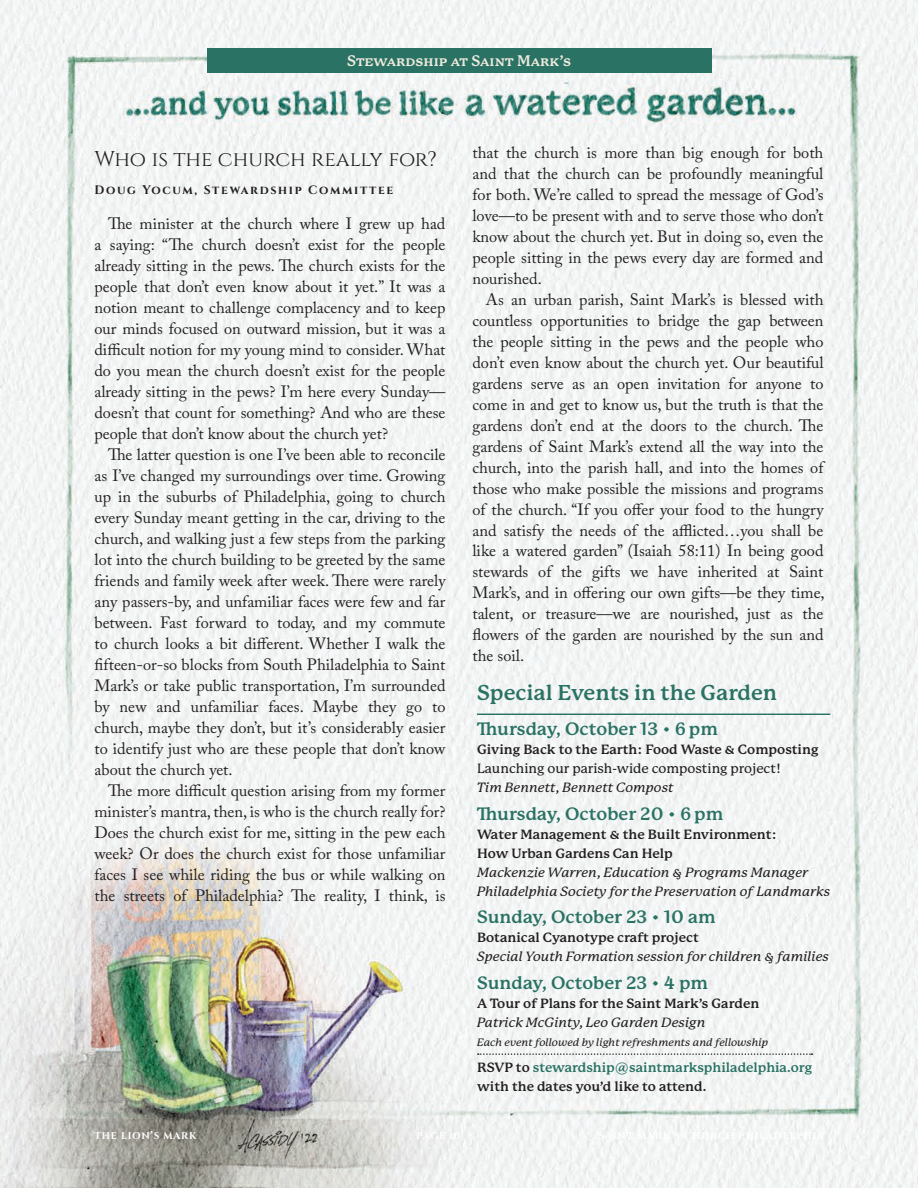
<style>
.page{position:relative;width:918px;height:1188px;background:#fff}
.page>*{position:absolute;margin:0;border:0;box-sizing:border-box;transform-origin:0 0}
.t1{font:21px "Cinzel";color:#231f20}
.t2{font:700 21px "P22 Mackinac Pro";letter-spacing:-.005em;color:#2a7264}
.t3{font:700 17.55px "P22 Mackinac Pro";color:#2a7264}
.t4{font:16.35px/21px "Adobe Caslon Pro";color:#231f20;text-align:justify}
.t5{font:700 15px "P22 Mackinac Pro";color:#efebde}
.t6{font:italic 500 13.2px/18.9px "P22 Mackinac Pro";color:#231f20}
.t7{font:700 13.2px/18.9px "P22 Mackinac Pro";color:#231f20}
.t8{font:700 13.2px/18.9px "P22 Mackinac Pro";color:#2a7264}
.t9{font:500 13.2px "P Mackinac Pro";color:#231f20}
.t10{font:12px "Cinzel";letter-spacing:.14em;color:#231f20}
.t11{font:italic 500 10.5px "P22 Mackinac Pro";color:#231f20}
.t12{font:9.75px "Cinzel";letter-spacing:.075em;color:#fff}
.s1{color:#231f20}
</style>
<div class="page">
<img style="left:0;top:0;width:918px;height:1188px">
<hr style="left:477px;top:714px;width:353px;height:1px;background:#2a7264">
<svg style="left:478px;top:1053px;width:334px;height:2px"></svg>
<div style="left:207px;top:49px;width:504px;height:24px;background:#2a7264"></div>
<p class="t5" style="left:347px;top:52px;width:225px">Stewardship at Saint Mark’s</p>
<p class="t1" style="left:94px;top:146px;width:344px">Who is the church really for?</p>
<p class="t10" style="left:94px;top:182px;width:300px">Doug Yocum, Stewardship Committee</p>
<p class="t4" style="left:94px;top:213px;width:353px;text-indent:14px">The minister at the church where I grew up had a saying: “The church doesn’t exist for the people already sitting in the pews. The church exists for the people that don’t even know about it yet.” It was a notion meant to challenge complacency and to keep our minds focused on outward mission, but it was a difficult notion for my young mind to consider. What do you mean the church doesn’t exist for the people already sitting in the pews? I’m here every Sunday— doesn’t that count for something? And who are these people that don’t know about the church yet?</p>
<p class="t4" style="left:94px;top:443px;width:353px;text-indent:14px">The latter question is one I’ve been able to reconcile as I’ve changed my surroundings over time. Growing up in the suburbs of Philadelphia, going to church every Sunday meant getting in the car, driving to the church, and walking just a few steps from the parking lot into the church building to be greeted by the same friends and family week after week. There were rarely any passers-by, and unfamiliar faces were few and far between. Fast forward to today, and my commute to church looks a bit different. Whether I walk the fifteen-or-so blocks from South Philadelphia to Saint Mark’s or take public transportation, I’m surrounded by new and unfamiliar faces. Maybe they go to church, maybe they don’t, but it’s considerably easier to identify just who are these people that don’t know about the church yet.</p>
<p class="t4" style="left:94px;top:779px;width:353px;text-indent:14px">The more difficult question arising from my former minister’s mantra, then, is who is the church really for?<br>Does the church exist for me, sitting in the pew each week? Or does the church exist for those unfamiliar faces I see while riding the bus or while walking on the streets of Philadelphia? The reality, I think, is</p>
<p class="t12" style="left:94px;top:1130px;width:104px">THE LION’S MARK</p>
<p class="t4" style="left:472px;top:141px;width:353px">that the church is more than big enough for both and that the church can be profoundly meaningful for both. We’re called to spread the message of God’s love—to be present with and to serve those who don’t know about the church yet. But in doing so, even the people sitting in the pews every day are formed and nourished.</p>
<p class="t4" style="left:472px;top:288px;width:354px;text-indent:14px">As an urban parish, Saint Mark’s is blessed with countless opportunities to bridge the gap between the people sitting in the pews and the people who don’t even know about the church yet. Our beautiful gardens serve as an open invitation for anyone to come in and get to know us, but the truth is that the gardens don’t end at the doors to the church. The gardens of Saint Mark’s extend all the way into the church, into the parish hall, and into the homes of those who make possible the missions and programs of the church. “If you offer your food to the hungry and satisfy the needs of the afflicted…you shall be like a watered garden” (Isaiah 58:11) In being good stewards of the gifts we have inherited at Saint Mark’s, and in offering our own gifts—be they time, talent, or treasure—we are nourished, just as the flowers of the garden are nourished by the sun and the soil.</p>
<p class="t2" style="left:477px;top:681px;width:302px">Special Events in the Garden</p>
<p class="t3" style="left:477px;top:719px;width:242px">Thursday, October 13 • 6 pm</p>
<p class="t7" style="left:477px;top:740px;width:343px">Giving Back to the Earth: Food Waste &amp; Composting</p>
<p class="t9" style="left:477px;top:761px;width:305px">Launching our parish-wide composting project!</p>
<p class="t6" style="left:477px;top:778px;width:198px">Tim Bennett, Bennett Compost</p>
<p class="t3" style="left:477px;top:804px;width:248px">Thursday, October 20 • 6 pm</p>
<p class="t7" style="left:477px;top:825px;width:301px">Water Management &amp; the Built Environment:<br>How Urban Gardens Can Help</p>
<p class="t6" style="left:477px;top:863px;width:355px">Mackenzie Warren, Education &amp; Programs Manager<br>Philadelphia Society for the Preservation of Landmarks</p>
<p class="t3" style="left:477px;top:907px;width:240px">Sunday, October 23 • 10 am</p>
<p class="t7" style="left:477px;top:928px;width:223px">Botanical Cyanotype craft project</p>
<p class="t6" style="left:477px;top:947px;width:354px">Special Youth Formation session for children &amp; families</p>
<p class="t3" style="left:477px;top:973px;width:233px">Sunday, October 23 • 4 pm</p>
<p class="t7" style="left:477px;top:994px;width:284px">A Tour of Plans for the Saint Mark’s Garden</p>
<p class="t6" style="left:477px;top:1013px;width:230px">Patrick McGinty, Leo Garden Design</p>
<p class="t11" style="left:477px;top:1036px;width:293px">Each event followed by light refreshments and fellowship</p>
<p class="t8" style="left:477px;top:1058px;width:337px"><span class="s1">RSVP to</span> stewardship@saintmarksphiladelphia.org <span class="s1">with the dates you’d like to attend.</span></p>
</div>
